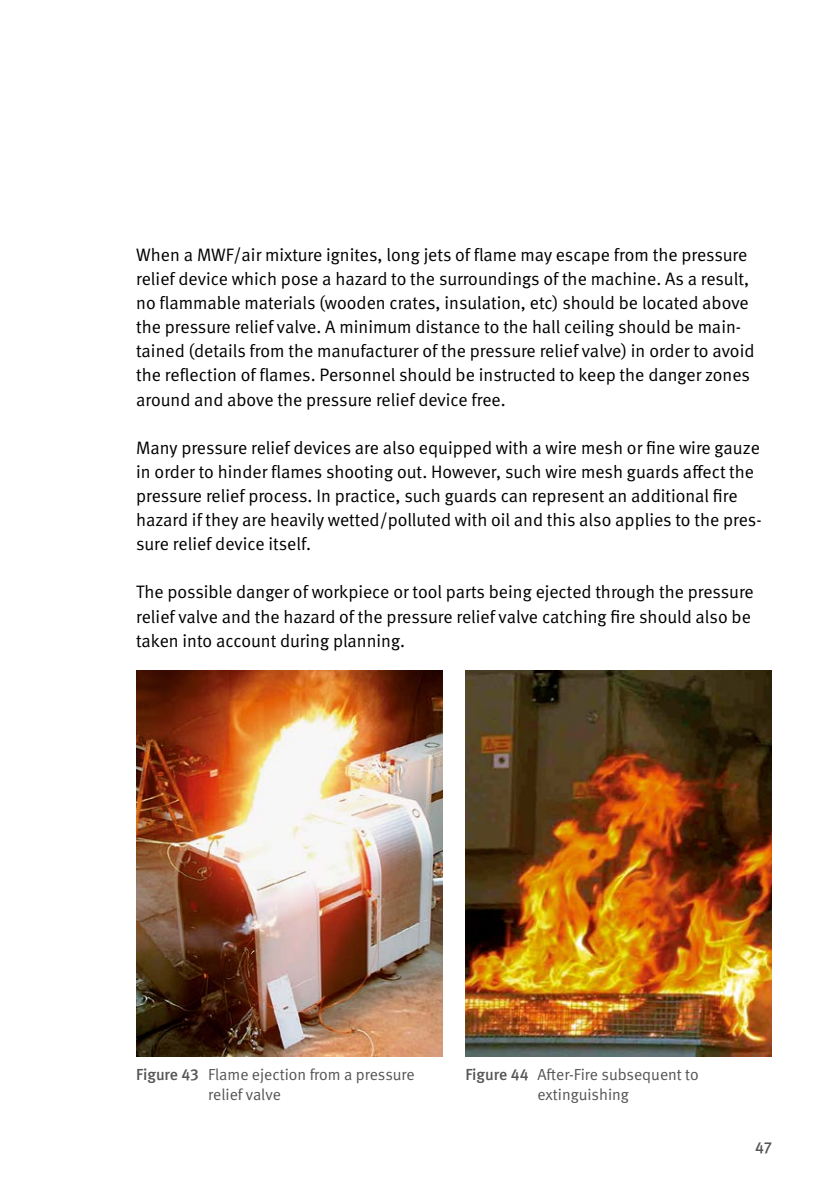
<style>
.page{position:relative;width:840px;height:1191px;background:#fff}
.page>*{position:absolute;margin:0;border:0;box-sizing:border-box;transform-origin:0 0}
.t1{font:18px/24.2px "DGUV Meta";color:#000}
.t2{font:16px/20px "DGUV Meta";color:#565656}
.t3{font:500 16px "DGUV Meta";color:#565656}
.s1{font-weight:500}
</style>
<div class="page">
<img style="left:136px;top:670px;width:306px;height:386px">
<img style="left:465px;top:670px;width:306px;height:386px">
<p class="t1" style="left:136px;top:243px;width:619px">When a MWF/air mixture ignites, long jets of flame may escape from the pressure relief device which pose a hazard to the surroundings of the machine. As a result, no flammable materials (wooden crates, insulation, etc) should be located above the pressure relief valve. A minimum distance to the hall ceiling should be main&shy;tained (details from the manufacturer of the pressure relief valve) in order to avoid the reflection of flames. Personnel should be instructed to keep the danger zones around and above the pressure relief device free.</p>
<p class="t1" style="left:136px;top:436px;width:626px">Many pressure relief devices are also equipped with a wire mesh or fine wire gauze in order to hinder flames shooting out. However, such wire mesh guards affect the pressure relief process. In practice, such guards can represent an additional fire hazard if they are heavily wetted/polluted with oil and this also applies to the pres&shy;sure relief device itself.</p>
<p class="t1" style="left:136px;top:580px;width:618px">The possible danger of workpiece or tool parts being ejected through the pressure relief valve and the hazard of the pressure relief valve catching fire should also be taken into account during planning.</p>
<p class="t2" style="left:208px;top:1064px;width:208px;text-indent:-72px"><span class="s1">Figure 43</span> Flame ejection from a pressure relief valve</p>
<p class="t2" style="left:465px;top:1064px;width:235px;text-align:center"><span class="s1">Figure 44</span> After-Fire subsequent to extinguishing</p>
<p class="t3" style="left:754px;top:1137px;width:18px">47</p>
</div>
